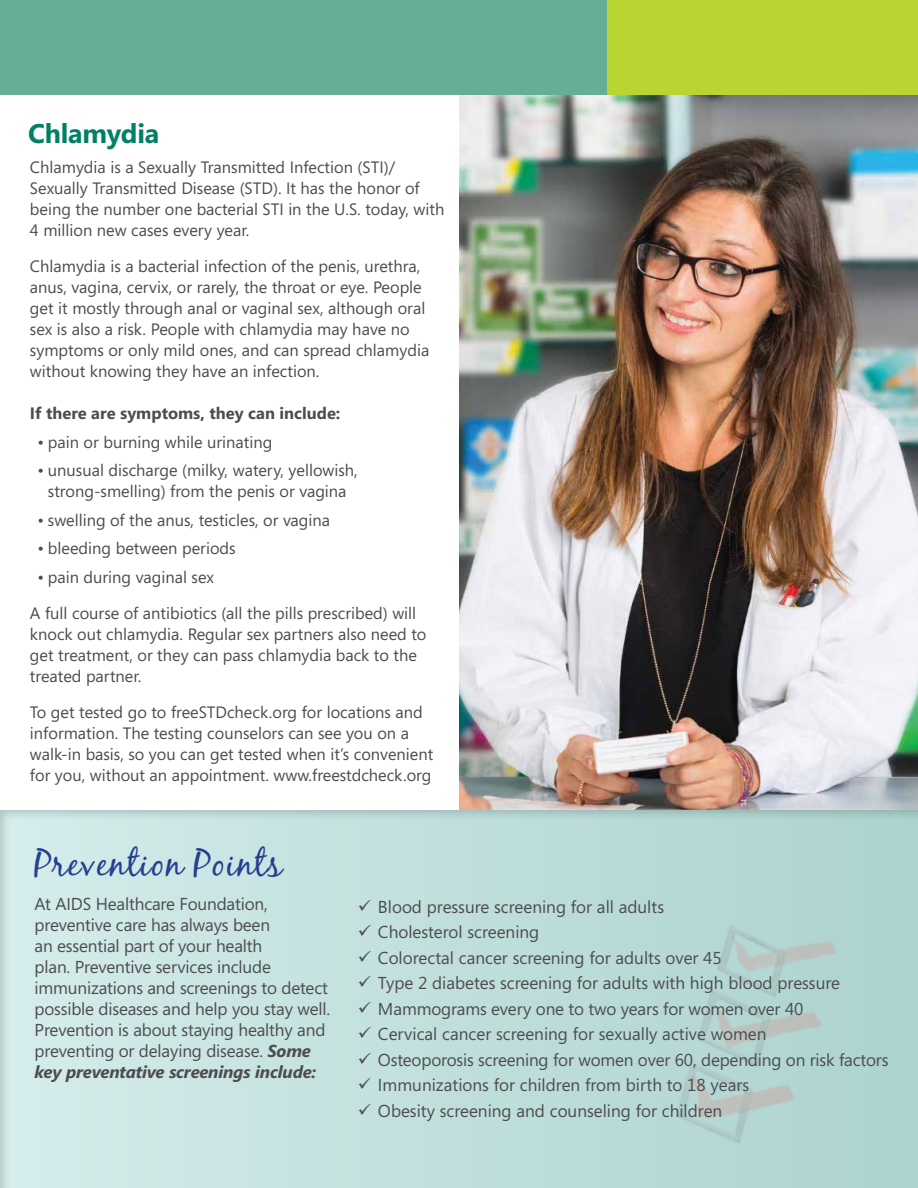
<style>
.page{position:relative;width:918px;height:1188px;background:#fff}
.page>*{position:absolute;margin:0;border:0;box-sizing:border-box;transform-origin:0 0}
.t1{font:37.5px "Black Jack";letter-spacing:.025em;color:#25408f}
.t2{font:700 27px "Segoe";letter-spacing:-.01em;color:#008066}
.t3{font:17.25px/25.5px "Segoe";letter-spacing:-.01em;color:#4d4d4f}
.t4{font:16.5px/21px "Segoe";color:#4d4d4f}
.t5{font:700 16.5px "Segoe";color:#4d4d4f}
.s1{font-weight:700;font-style:italic}
</style>
<div class="page">
<img style="left:460px;top:94px;width:458px;height:705px">
<div style="left:0;top:0;width:891px;height:94px;background:#65af99"></div>
<div style="left:608px;top:0;width:310px;height:94px;background:#bad532"></div>
<div style="left:0;top:799px;width:918px;height:389px;background:#000;opacity:.2"></div>
<img style="left:556px;top:840px;width:362px;height:348px">
<svg style="left:359px;top:900px;width:12px;height:11px"></svg>
<svg style="left:359px;top:925px;width:12px;height:11px"></svg>
<svg style="left:359px;top:951px;width:12px;height:11px"></svg>
<svg style="left:359px;top:976px;width:12px;height:11px"></svg>
<svg style="left:359px;top:1002px;width:12px;height:11px"></svg>
<svg style="left:359px;top:1027px;width:12px;height:11px"></svg>
<svg style="left:359px;top:1053px;width:12px;height:11px"></svg>
<svg style="left:359px;top:1078px;width:12px;height:11px"></svg>
<svg style="left:359px;top:1104px;width:12px;height:11px"></svg>
<h2 class="t2" style="left:28px;top:114px;width:133px">Chlamydia</h2>
<p class="t4" style="left:30px;top:157px;width:416px">Chlamydia is a Sexually Transmitted Infection (STI)/ Sexually Transmitted Disease (STD). It has the honor of being the number one bacterial STI in the U.S. today, with 4 million new cases every year.</p>
<p class="t4" style="left:30px;top:256px;width:401px">Chlamydia is a bacterial infection of the penis, urethra, anus, vagina, cervix, or rarely, the throat or eye. People get it mostly through anal or vaginal sex, although oral sex is also a risk. People with chlamydia may have no symptoms or only mild ones, and can spread chlamydia without knowing they have an infection.</p>
<p class="t5" style="left:30px;top:402px;width:312px">If there are symptoms, they can include:</p>
<p class="t4" style="left:37px;top:431px;width:237px">• pain or burning while urinating</p>
<p class="t4" style="left:37px;top:460px;width:322px;text-align:center">• unusual discharge (milky, watery, yellowish, strong-smelling) from the penis or vagina</p>
<p class="t4" style="left:37px;top:509px;width:294px">• swelling of the anus, testicles, or vagina</p>
<p class="t4" style="left:37px;top:538px;width:200px">• bleeding between periods</p>
<p class="t4" style="left:30px;top:559px;width:388px;line-height:36px;text-indent:8px">• pain during vaginal sex<br>A full course of antibiotics (all the pills prescribed) will</p>
<p class="t4" style="left:30px;top:623px;width:398px">knock out chlamydia. Regular sex partners also need to get treatment, or they can pass chlamydia back to the treated partner.</p>
<p class="t4" style="left:30px;top:701px;width:405px">To get tested go to freeSTDcheck.org for locations and information. The testing counselors can see you on a walk-in basis, so you can get tested when it’s convenient for you, without an appointment. www.freestdcheck.org</p>
<h1 class="t1" style="left:35px;top:840px;width:249px">Prevention Points</h1>
<p class="t3" style="left:35px;top:893px;width:297px;line-height:21px">At AIDS Healthcare Foundation, preventive care has always been<br>an essential part of your health<br>plan. Preventive services include immunizations and screenings to detect possible diseases and help you stay well.<br>Prevention is about staying healthy and preventing or delaying disease. <span class="s1">Some key preventative screenings include:</span></p>
<p class="t3" style="left:378px;top:894px;width:512px">Blood pressure screening for all adults<br>Cholesterol screening<br>Colorectal cancer screening for adults over 45<br>Type 2 diabetes screening for adults with high blood pressure Mammograms every one to two years for women over 40<br>Cervical cancer screening for sexually active women<br>Osteoporosis screening for women over 60, depending on risk factors Immunizations for children from birth to 18 years<br>Obesity screening and counseling for children</p>
</div>
